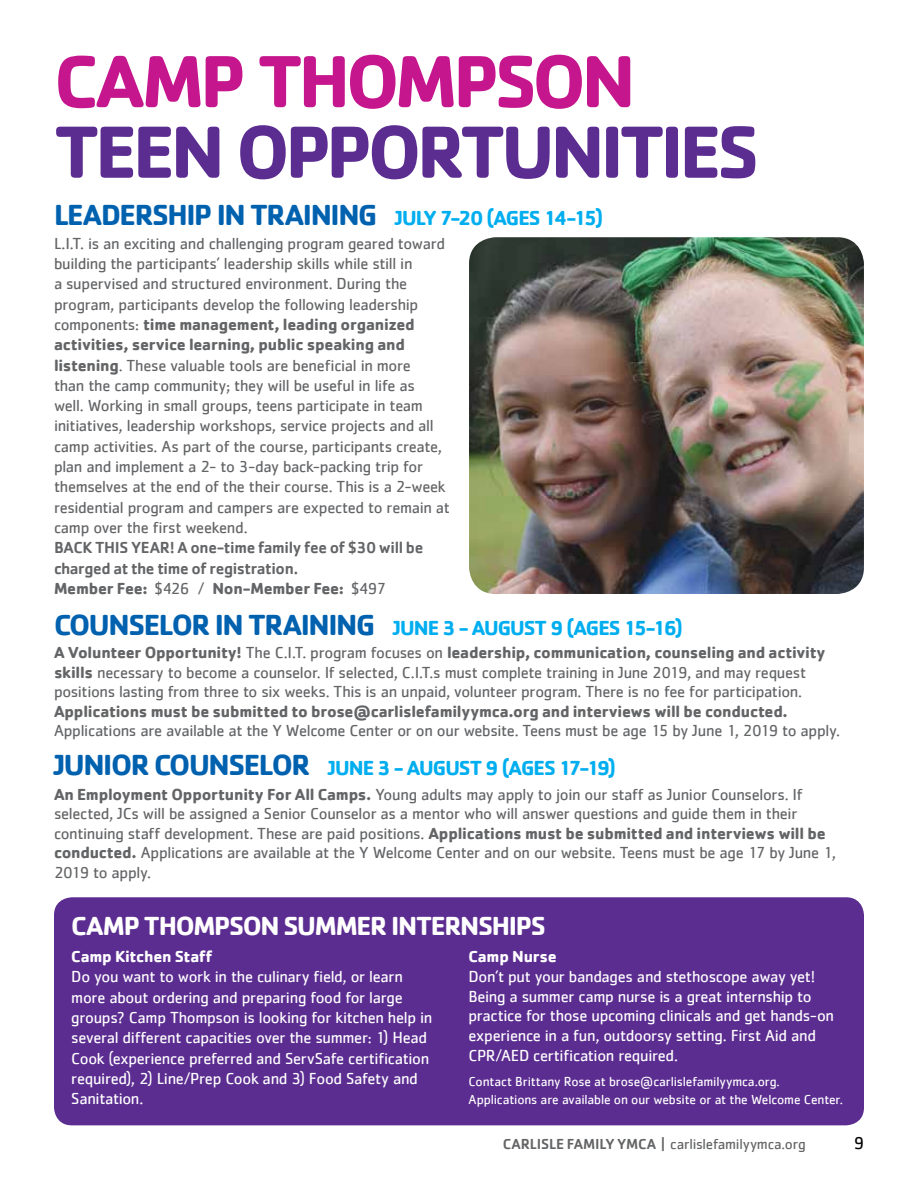
<style>
.page{position:relative;width:918px;height:1188px;background:#fff}
.page>*{position:absolute;margin:0;border:0;box-sizing:border-box;transform-origin:0 0}
.t1{font:700 76.5px "Cachet";letter-spacing:-.06em;color:#5c2d91}
.t2{font:700 76.5px "Cachet";letter-spacing:-.06em;color:#c6168d}
.t3{font:700 30px "Cachet";letter-spacing:-.045em;color:#0061af}
.t4{font:700 27px "Cachet";letter-spacing:-.045em;color:#fff}
.t5{font:700 21px "Cachet";letter-spacing:-.045em;color:#00aeef}
.t6{font:18px "Cachet";color:#000}
.t7{font:16.5px/20.2px "Cachet";letter-spacing:-.02em;color:#636466}
.t8{font:16.5px/20.4px "Cachet";letter-spacing:-.02em;color:#fff}
.t9{font:500 16.5px/20.2px "Cachet";letter-spacing:-.025em;color:#636466}
.t10{font:700 16.5px "Cachet";letter-spacing:-.015em;color:#636466}
.t11{font:700 16.5px "Cachet";letter-spacing:-.015em;color:#fff}
.t12{font:15px "Cachet";letter-spacing:-.015em;color:#636466}
.t13{font:13.5px/18.3px "Cachet";letter-spacing:-.01em;color:#fff}
.s1{font-size:21px;color:#00aeef}
.s2{font-weight:700}
.s3{font-weight:400}
.s4{font-size:30px;color:#0061af}
.s5{font-weight:500}
</style>
<div class="page">
<img style="left:469px;top:237px;width:395px;height:357px">
<div style="left:54px;top:897px;width:810px;height:228px;background:#5c2d91;border-radius:18px"></div>
<h1 class="t2" style="left:54px;top:32px;width:583px">CAMP THOMPSON</h1>
<h1 class="t1" style="left:54px;top:102px;width:707px">TEEN OPPORTUNITIES</h1>
<h2 class="t3" style="left:54px;top:195px;width:551px">LEADERSHIP IN TRAINING <span class="s1">JULY 7-20 (AGES 14-15)</span></h2>
<p class="t7" style="left:54px;top:233px;width:398px">L.I.T. is an exciting and challenging program geared toward building the participants’ leadership skills while still in<br>a supervised and structured environment. During the program, participants develop the following leadership components: <span class="s2">time management, leading organized activities, service learning, public speaking and listening</span>. These valuable tools are beneficial in more<br>than the camp community; they will be useful in life as<br>well. Working in small groups, teens participate in team initiatives, leadership workshops, service projects and all camp activities. As part of the course, participants create, plan and implement a 2- to 3-day back-packing trip for themselves at the end of the their course. This is a 2-week residential program and campers are expected to remain at camp over the first weekend.</p>
<p class="t9" style="left:54px;top:537px;width:371px">BACK THIS YEAR! A one-time family fee of $30 will be charged at the time of registration.<br><span class="s2">Member Fee:</span> <span class="s3">$426 /</span> <span class="s2">Non-Member Fee:</span> <span class="s3">$497</span></p>
<p class="t5" style="left:54px;top:615px;width:630px"><span class="s4">COUNSELOR IN TRAINING</span> JUNE 3 - AUGUST 9 (AGES 15-16)</p>
<p class="t7" style="left:54px;top:643px;width:773px;line-height:19.5px"><span class="s2">A Volunteer Opportunity!</span> The C.I.T. program focuses on <span class="s2">leadership, communication, counseling and activity skills</span> necessary to become a counselor. If selected, C.I.T.s must complete training in June 2019, and may request positions lasting from three to six weeks. This is an unpaid, volunteer program. There is no fee for participation.</p>
<p class="t10" style="left:54px;top:700px;width:735px">Applications must be submitted to brose@carlislefamilyymca.org and interviews will be conducted.</p>
<p class="t7" style="left:54px;top:720px;width:787px">Applications are available at the Y Welcome Center or on our website. Teens must be age 15 by June 1, 2019 to apply.</p>
<p class="t5" style="left:54px;top:755px;width:563px"><span class="s4">JUNIOR COUNSELOR</span> JUNE 3 - AUGUST 9 (AGES 17-19)</p>
<p class="t7" style="left:54px;top:784px;width:783px;line-height:19.5px"><span class="s2">An Employment Opportunity For All Camps.</span> Young adults may apply to join our staff as Junior Counselors. If selected, JCs will be assigned a Senior Counselor as a mentor who will answer questions and guide them in their continuing staff development. These are paid positions. <span class="s2">Applications must be submitted and interviews will be conducted.</span> Applications are available at the Y Welcome Center and on our website. Teens must be age 17 by June 1, 2019 to apply.</p>
<h3 class="t4" style="left:71px;top:908px;width:476px">CAMP THOMPSON SUMMER INTERNSHIPS</h3>
<p class="t11" style="left:71px;top:946px;width:143px">Camp Kitchen Staff</p>
<p class="t8" style="left:71px;top:966px;width:363px">Do you want to work in the culinary field, or learn more about ordering and preparing food for large groups? Camp Thompson is looking for kitchen help in several different capacities over the summer: 1) Head Cook (experience preferred and ServSafe certification required), 2) Line/Prep Cook and 3) Food Safety and Sanitation.</p>
<p class="t11" style="left:468px;top:946px;width:90px">Camp Nurse</p>
<p class="t8" style="left:468px;top:966px;width:367px;line-height:19.8px">Don’t put your bandages and stethoscope away yet!<br>Being a summer camp nurse is a great internship to practice for those upcoming clinicals and get hands-on experience in a fun, outdoorsy setting. First Aid and CPR/AED certification required.</p>
<p class="t13" style="left:468px;top:1072px;width:376px">Contact Brittany Rose at brose@carlislefamilyymca.org.<br>Applications are available on our website or at the Welcome Center.</p>
<p class="t12" style="left:503px;top:1135px;width:304px"><span class="s5">CARLISLE FAMILY YMCA |</span> carlislefamilyymca.org</p>
<p class="t6" style="left:853px;top:1133px;width:12px">9</p>
</div>
